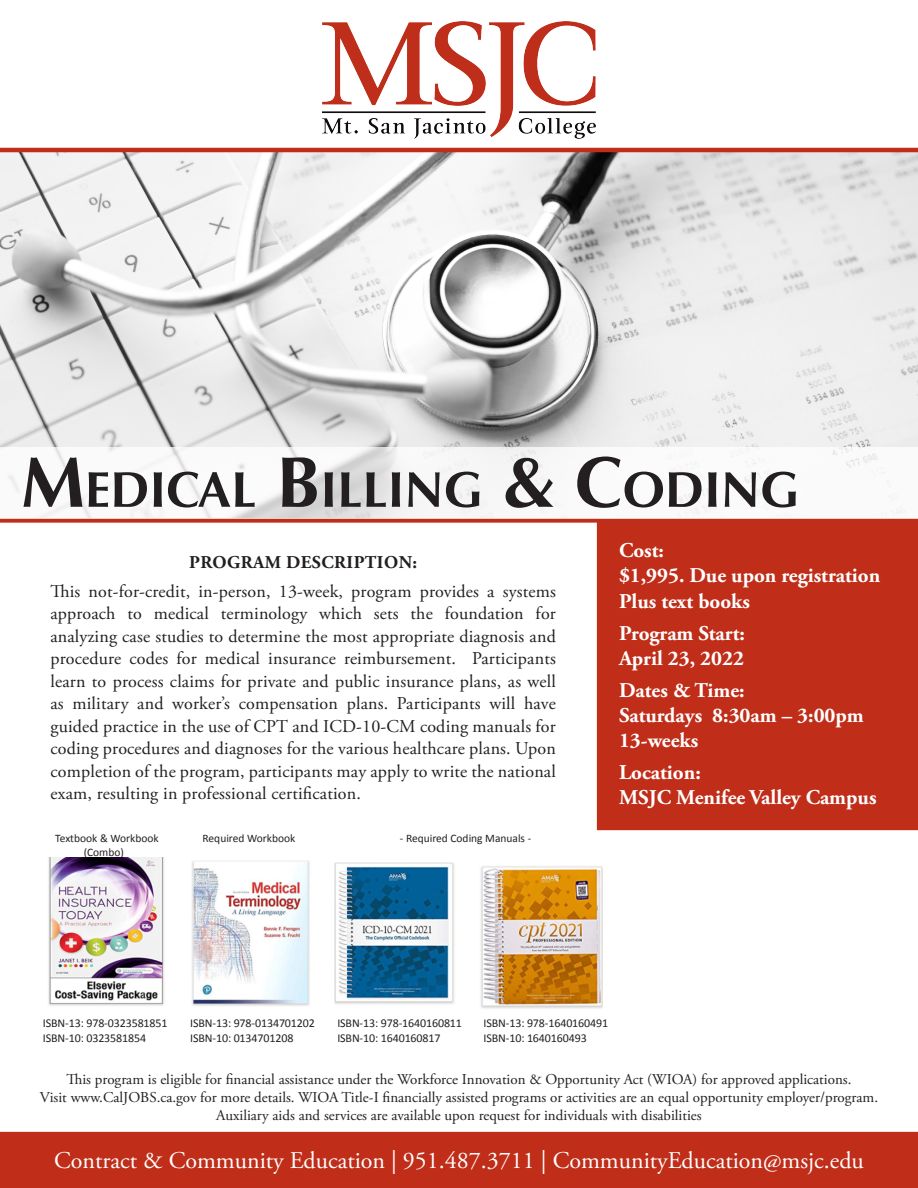
<style>
.page{position:relative;width:918px;height:1188px;background:#fff}
.page>*{position:absolute;margin:0;border:0;box-sizing:border-box;transform-origin:0 0}
.t1{font:700 50.4px "Optima";color:#231f20}
.t2{font:24px "Adobe Garamond Pro";color:#fff}
.t3{font:700 21px "Adobe Garamond Pro";color:#fff}
.t4{font:18px/22.5px "Adobe Garamond Pro";letter-spacing:.01em;color:#231f20;text-align:justify}
.t5{font:700 18px "Adobe Garamond Pro";letter-spacing:.025em;color:#231f20}
.t6{font:15px/18px "Adobe Garamond Pro";color:#231f20;text-align:center}
.t7{font:12px "Calibri";letter-spacing:-.01em;color:#231f20}
.t8{font:11.4px "Calibri";color:#231f20}
.s1{font-size:72px}
</style>
<div class="page">
<div style="left:598px;top:523px;width:320px;height:306px;background:#c02d19"></div>
<div style="left:597px;top:522px;width:321px;height:308px;border:2px solid #c02d19"></div>
<div style="left:1px;top:1133px;width:916px;height:54px;background:#c02d19"></div>
<div style="left:0;top:1132px;width:918px;height:56px;border:2px solid #c02d19"></div>
<svg style="left:0;top:148px;width:918px;height:375px"></svg>
<img style="left:323px;top:21px;width:272px;height:118px">
<img style="left:48px;top:858px;width:116px;height:148px">
<img style="left:192px;top:860px;width:118px;height:146px">
<img style="left:335px;top:862px;width:119px;height:142px">
<img style="left:480px;top:866px;width:123px;height:143px">
<div style="left:0;top:447px;width:918px;height:71px;background:#fff"></div>
<p class="t1" style="left:21px;top:460px;width:780px"><span class="s1">M</span>EDICAL <span class="s1">B</span>ILLING <span class="s1">&amp; C</span>ODING</p>
<p class="t5" style="left:189px;top:552px;width:229px">PROGRAM DESCRIPTION:</p>
<p class="t4" style="left:50px;top:581px;width:507px">This not-for-credit, in-person, 13-week, program provides a systems approach to medical terminology which sets the foundation for analyzing case studies to determine the most appropriate diagnosis and procedure codes for medical insurance reimbursement. Participants learn to process claims for private and public insurance plans, as well as military and worker’s compensation plans. Participants will have guided practice in the use of CPT and ICD-10-CM coding manuals for coding procedures and diagnoses for the various healthcare plans. Upon completion of the program, participants may apply to write the national exam, resulting in professional certification.</p>
<p class="t8" style="left:55px;top:831px;width:105px">Textbook &amp; Workbook</p>
<p class="t8" style="left:203px;top:831px;width:94px">Required Workbook</p>
<p class="t8" style="left:400px;top:831px;width:133px">- Required Coding Manuals -</p>
<p class="t8" style="left:84px;top:845px;width:42px">(Combo)</p>
<p class="t3" style="left:619px;top:538px;width:47px">Cost:</p>
<p class="t3" style="left:619px;top:564px;width:263px">$1,995. Due upon registration</p>
<p class="t3" style="left:619px;top:589px;width:132px">Plus text books</p>
<p class="t3" style="left:619px;top:621px;width:128px">Program Start:</p>
<p class="t3" style="left:619px;top:646px;width:126px">April 23, 2022</p>
<p class="t3" style="left:619px;top:678px;width:127px">Dates &amp; Time:</p>
<p class="t3" style="left:619px;top:703px;width:246px">Saturdays 8:30am – 3:00pm</p>
<p class="t3" style="left:619px;top:728px;width:81px">13-weeks</p>
<p class="t3" style="left:619px;top:760px;width:83px">Location:</p>
<p class="t3" style="left:619px;top:785px;width:259px">MSJC Menifee Valley Campus</p>
<p class="t7" style="left:43px;top:1016px;width:126px">ISBN-13: 978-0323581851</p>
<p class="t7" style="left:43px;top:1030px;width:105px">ISBN-10: 0323581854</p>
<p class="t7" style="left:190px;top:1016px;width:126px">ISBN-13: 978-0134701202</p>
<p class="t7" style="left:190px;top:1030px;width:105px">ISBN-10: 0134701208</p>
<p class="t7" style="left:337px;top:1016px;width:126px">ISBN-13: 978-1640160811</p>
<p class="t7" style="left:337px;top:1030px;width:105px">ISBN-10: 1640160817</p>
<p class="t7" style="left:484px;top:1016px;width:126px">ISBN-13: 978-1640160491</p>
<p class="t7" style="left:484px;top:1030px;width:105px">ISBN-10: 1640160493</p>
<p class="t6" style="left:66px;top:1071px;width:787px">This program is eligible for financial assistance under the Workforce Innovation &amp; Opportunity Act (WIOA) for approved applications.</p>
<p class="t6" style="left:40px;top:1089px;width:840px">Visit www.CalJOBS.ca.gov for more details. WIOA Title-I financially assisted programs or activities are an equal opportunity employer/program.<br>Auxiliary aids and services are available upon request for individuals with disabilities</p>
<p class="t2" style="left:54px;top:1146px;width:811px">Contract &amp; Community Education | 951.487.3711 | CommunityEducation@msjc.edu</p>
</div>
